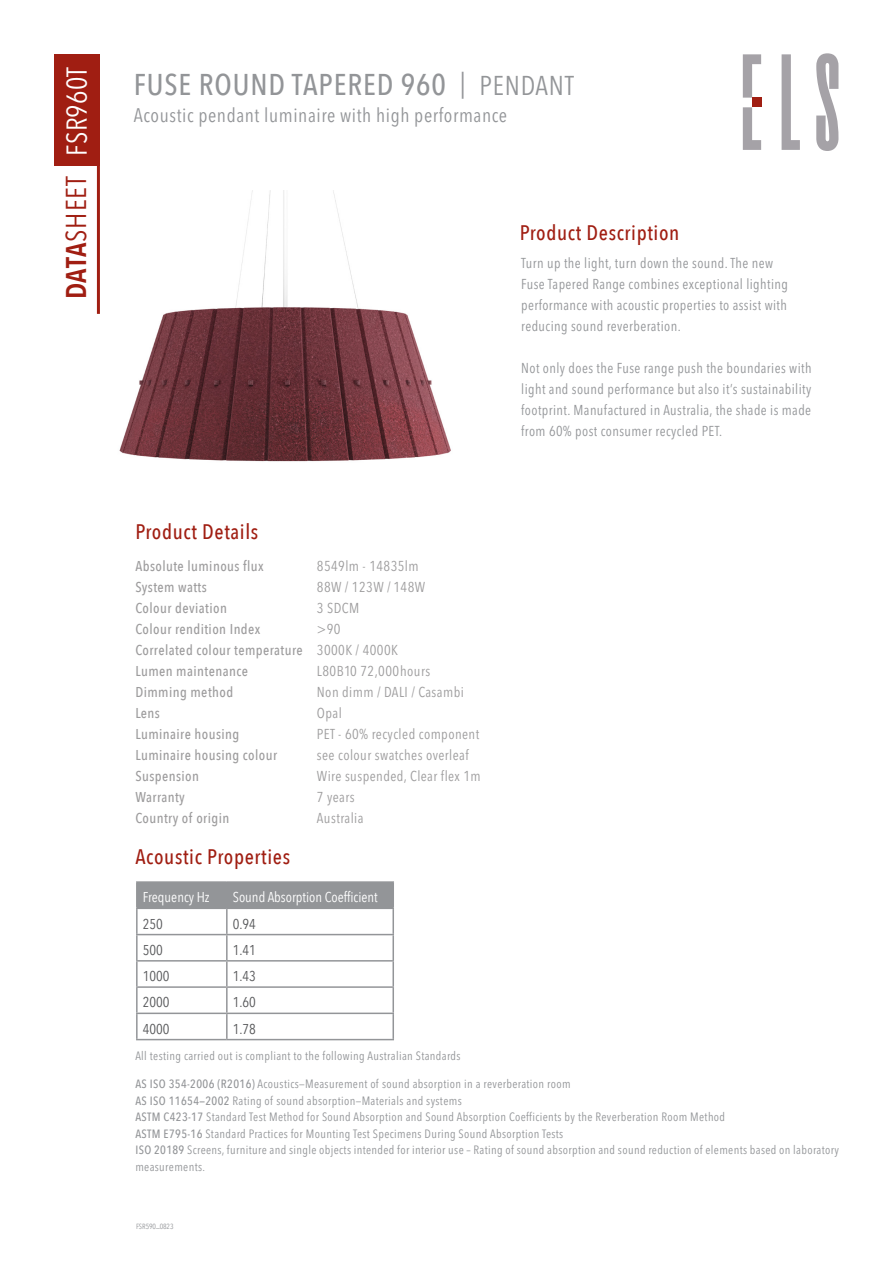
<style>
.page{position:relative;width:893px;height:1263px;background:#fff}
.page>*{position:absolute;margin:0;border:0;box-sizing:border-box;transform-origin:0 0}
.t1{font:500 30px "Avenir Next Condensed";letter-spacing:.03em;color:#939598}
.t2{font:condensed 28.5px "Avenir Next LT Pro";letter-spacing:.03em;color:#a01e12}
.t3{font:condensed 28.5px "Avenir Next LT Pro";letter-spacing:.01em;color:#fff}
.t4{font:500 21px "Avenir Next Condensed";letter-spacing:.03em;color:#a01e12}
.t5{font:condensed 19.5px "Avenir Next LT Pro";letter-spacing:.03em;color:#939598}
.t6{font:condensed 14.25px/21px "Avenir Next LT Pro";letter-spacing:.03em;color:#939598}
.t7{font:500 14.25px "Avenir Next Condensed";letter-spacing:.03em;color:#9d9c9d}
.t8{font:condensed 14.25px "Avenir Next LT Pro";letter-spacing:.03em;color:#9d9c9d}
.t9{font:14.25px "Avenir Next Condensed";color:#57585a}
.t10{font:14.25px "Avenir Next Condensed";color:#fff}
.DIMENDIONS{font:condensed 12px/16.5px "Avenir Next LT Pro";letter-spacing:.03em;color:#939598}
.t11{font:7.5px "Avenir Next Condensed";letter-spacing:-.01em;color:#939598}
.s1{font-family:"Avenir Next Condensed";font-weight:600;font-stretch:normal}
.s2{font-family:"Avenir Next LT Pro";font-weight:400;font-stretch:condensed;font-size:27px}
.s3{font-family:"Avenir Next LT Pro";font-weight:400;font-stretch:condensed}
.s4{font-family:"Avenir Next Condensed";font-weight:500;font-stretch:normal}
</style>
<div class="page">
<svg style="left:782px;top:54px;width:18px;height:96px"></svg>
<svg style="left:816px;top:53px;width:22px;height:98px"></svg>
<svg style="left:743px;top:54px;width:18px;height:96px"></svg>
<div style="left:752px;top:98px;width:9px;height:9px;background:#a01e12"></div>
<div style="left:54px;top:54px;width:46px;height:112px;background:#a01e12"></div>
<img style="left:96px;top:190px;width:355px;height:272px">
<hr style="left:97px;top:162px;width:3px;height:152px;background:#a01e12">
<div style="left:138px;top:883px;width:254px;height:24px;background:#939598"></div>
<hr style="left:136px;top:881px;width:91px;height:2px;background:#939598">
<hr style="left:136px;top:883px;width:2px;height:24px;background:#939598">
<hr style="left:227px;top:881px;width:167px;height:2px;background:#939598">
<hr style="left:226px;top:883px;width:2px;height:24px;background:#939598">
<hr style="left:392px;top:883px;width:2px;height:24px;background:#939598">
<hr style="left:136px;top:907px;width:91px;height:2px;background:#939598">
<hr style="left:136px;top:909px;width:2px;height:25px;background:#939598">
<hr style="left:227px;top:907px;width:167px;height:2px;background:#939598">
<hr style="left:226px;top:909px;width:2px;height:25px;background:#939598">
<hr style="left:392px;top:909px;width:2px;height:25px;background:#939598">
<hr style="left:136px;top:934px;width:91px;height:1px;background:#939598">
<hr style="left:136px;top:935px;width:2px;height:25px;background:#939598">
<hr style="left:227px;top:934px;width:167px;height:1px;background:#939598">
<hr style="left:226px;top:935px;width:2px;height:25px;background:#939598">
<hr style="left:392px;top:935px;width:2px;height:25px;background:#939598">
<hr style="left:136px;top:960px;width:91px;height:1px;background:#939598">
<hr style="left:136px;top:961px;width:2px;height:25px;background:#939598">
<hr style="left:227px;top:960px;width:167px;height:1px;background:#939598">
<hr style="left:226px;top:961px;width:2px;height:25px;background:#939598">
<hr style="left:392px;top:961px;width:2px;height:25px;background:#939598">
<hr style="left:136px;top:986px;width:91px;height:2px;background:#939598">
<hr style="left:136px;top:988px;width:2px;height:24px;background:#939598">
<hr style="left:227px;top:986px;width:167px;height:2px;background:#939598">
<hr style="left:226px;top:988px;width:2px;height:24px;background:#939598">
<hr style="left:392px;top:988px;width:2px;height:24px;background:#939598">
<hr style="left:136px;top:1012px;width:91px;height:2px;background:#939598">
<hr style="left:136px;top:1014px;width:2px;height:25px;background:#939598">
<hr style="left:227px;top:1012px;width:167px;height:2px;background:#939598">
<hr style="left:226px;top:1014px;width:2px;height:25px;background:#939598">
<hr style="left:392px;top:1014px;width:2px;height:25px;background:#939598">
<hr style="left:136px;top:1039px;width:91px;height:1px;background:#939598">
<hr style="left:227px;top:1039px;width:167px;height:1px;background:#939598">
<p class="t3" style="left:60px;top:156px;width:90px;rotate:-90deg">FSR960T</p>
<p class="t2" style="left:59px;top:299px;width:125px;rotate:-90deg"><span class="s1">DATA</span>SHEET</p>
<p class="t1" style="left:134px;top:66px;width:442px">FUSE ROUND TAPERED 960 <span class="s2">| PENDANT</span></p>
<p class="t5" style="left:134px;top:103px;width:375px">Acoustic pendant luminaire with high performance</p>
<p class="t4" style="left:520px;top:220px;width:161px">Product Description</p>
<p class="t4" style="left:135px;top:519px;width:124px">Product Details</p>
<p class="t7" style="left:135px;top:557px;width:130px">Absolute luminous flux</p>
<p class="t8" style="left:317px;top:557px;width:103px">8549lm - 14835lm</p>
<p class="t7" style="left:135px;top:578px;width:73px">System watts</p>
<p class="t8" style="left:317px;top:578px;width:110px">88W / 123W / 148W</p>
<p class="t7" style="left:135px;top:599px;width:93px">Colour deviation</p>
<p class="t8" style="left:317px;top:599px;width:44px">3 SDCM</p>
<p class="t7" style="left:135px;top:620px;width:127px">Colour rendition Index</p>
<p class="t8" style="left:317px;top:620px;width:25px">&gt;90</p>
<p class="t7" style="left:135px;top:641px;width:264px">Correlated colour temperature <span class="s3">3000K / 4000K</span></p>
<p class="t7" style="left:135px;top:662px;width:114px">Lumen maintenance</p>
<p class="t8" style="left:317px;top:662px;width:115px">L80B10 72,000hours</p>
<p class="t7" style="left:135px;top:683px;width:99px">Dimming method</p>
<p class="t8" style="left:317px;top:683px;width:148px">Non dimm / DALI / Casambi</p>
<p class="t7" style="left:135px;top:704px;width:26px">Lens</p>
<p class="t8" style="left:317px;top:704px;width:26px">Opal</p>
<p class="t7" style="left:135px;top:725px;width:105px">Luminaire housing</p>
<p class="t8" style="left:317px;top:725px;width:164px">PET - 60% recycled component</p>
<p class="t7" style="left:135px;top:746px;width:143px">Luminaire housing colour</p>
<p class="t8" style="left:317px;top:746px;width:153px">see colour swatches overleaf</p>
<p class="t7" style="left:135px;top:767px;width:65px">Suspension</p>
<p class="t8" style="left:317px;top:767px;width:165px">Wire suspended, Clear flex 1m</p>
<p class="t7" style="left:135px;top:788px;width:51px">Warranty</p>
<p class="t8" style="left:317px;top:788px;width:39px">7 years</p>
<p class="t7" style="left:135px;top:809px;width:95px">Country of origin</p>
<p class="t8" style="left:317px;top:809px;width:48px">Australia</p>
<p class="t4" style="left:135px;top:844px;width:156px">Acoustic Properties</p>
<p class="t10" style="left:143px;top:885px;width:68px">Frequency Hz</p>
<p class="t10" style="left:233px;top:885px;width:146px">Sound Absorption Coefficient</p>
<p class="t9" style="left:143px;top:911px;width:22px">250</p>
<p class="t9" style="left:233px;top:911px;width:25px">0.94</p>
<p class="t9" style="left:143px;top:938px;width:22px">500</p>
<p class="t9" style="left:233px;top:938px;width:25px">1.41</p>
<p class="t9" style="left:143px;top:964px;width:28px">1000</p>
<p class="t9" style="left:233px;top:964px;width:25px">1.43</p>
<p class="t9" style="left:143px;top:990px;width:28px">2000</p>
<p class="t9" style="left:233px;top:990px;width:25px">1.60</p>
<p class="t9" style="left:143px;top:1016px;width:28px">4000</p>
<p class="t9" style="left:233px;top:1016px;width:25px">1.78</p>
<p class="DIMENDIONS" style="left:135px;top:1047px;width:327px">All testing carried out is compliant to the following Australian Standards</p>
<p class="t6" style="left:521px;top:253px;width:268px">Turn up the light, turn down the sound. The new Fuse Tapered Range combines exceptional lighting performance with acoustic properties to assist with reducing sound reverberation.</p>
<p class="t6" style="left:521px;top:358px;width:292px;text-align:justify">Not only does the Fuse range push the boundaries with light and sound performance but also it’s sustainability footprint. Manufactured in Australia, the shade is made from 60% post consumer recycled PET.</p>
<p class="DIMENDIONS" style="left:135px;top:1076px;width:437px"><span class="s4">AS ISO 354-2006 (R2016)</span> Acoustics—Measurement of sound absorption in a reverberation room</p>
<p class="DIMENDIONS" style="left:135px;top:1092px;width:328px"><span class="s4">AS ISO 11654—2002</span> Rating of sound absorption—Materials and systems</p>
<p class="DIMENDIONS" style="left:135px;top:1109px;width:591px"><span class="s4">ASTM C423-17</span> Standard Test Method for Sound Absorption and Sound Absorption Coefficients by the Reverberation Room Method</p>
<p class="DIMENDIONS" style="left:135px;top:1125px;width:429px"><span class="s4">ASTM E795-16</span> Standard Practices for Mounting Test Specimens During Sound Absorption Tests</p>
<p class="DIMENDIONS" style="left:135px;top:1142px;width:705px"><span class="s4">ISO 20189</span> Screens, furniture and single objects intended for interior use – Rating of sound absorption and sound reduction of elements based on laboratory measurements.</p>
<p class="t11" style="left:136px;top:1220px;width:39px">FSR590_0823</p>
</div>
